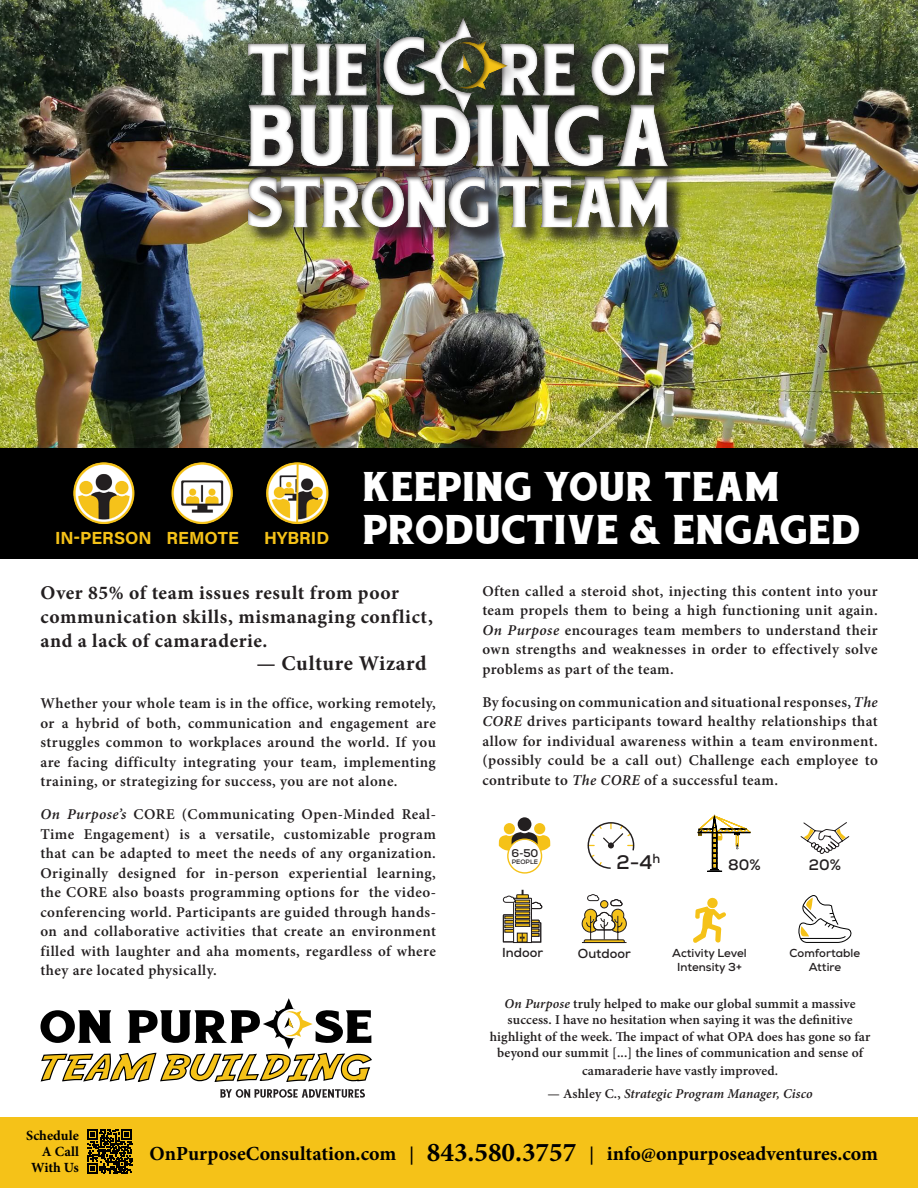
<style>
.page{position:relative;width:918px;height:1188px;background:#fff}
.page>*{position:absolute;margin:0;border:0;box-sizing:border-box;transform-origin:0 0}
.t1{font:88.95px "Chuck Noon";letter-spacing:.03em;color:#fff}
.t2{font:75px "Chuck Noon";letter-spacing:-.005em;color:#fff}
.t3{font:73.35px "Chuck Noon";letter-spacing:-.01em;color:#fff}
.t4{font:36.9px "Chuck Noon";letter-spacing:.045em;color:#fff;scale:1.1 1}
.t5{font:700 21px "Minion Pro";letter-spacing:.025em;color:#231f20}
.t6{font:700 19.95px "Minion Pro";color:#000}
.t7{font:700 19.65px "Nexa";color:#231f20}
.t8{font:700 19.5px/24px "Minion Pro";letter-spacing:.03em;color:#231f20}
.t9{font:17.55px "Acumin Variable Concept";color:#f5c218}
.t10{font:700 15.15px "Nexa";color:#231f20}
.t11{font:600 15px/19.5px "Minion Pro";letter-spacing:.025em;color:#231f20;text-align:justify}
.t12{font:700 14.1px/15.6px "Minion Pro";letter-spacing:.005em;color:#000;text-align:right}
.t13{font:600 13.5px/16.5px "Minion Pro";letter-spacing:.01em;color:#231f20;text-align:center}
.t14{font:italic 600 13.5px "Minion Pro";letter-spacing:.005em;color:#231f20}
.t15{font:700 13.05px "Nexa";color:#231f20}
.t16{font:700 11.55px/14px "Nexa";color:#231f20;text-align:center}
.t17{font:700 11.1px "Nexa";color:#231f20}
.t18{font:700 6.45px "Nexa";letter-spacing:.015em;color:#231f20}
.s1{font-style:italic}
.s2{font-style:normal}
.s3{font-family:"Century Gothic";font-size:19.65px}
.s4{font-size:27.15px}
</style>
<div class="page">
<img style="left:0;top:0;width:918px;height:448px">
<svg style="left:40px;top:998px;width:332px;height:84px"></svg>
<svg style="left:220px;top:1089px;width:145px;height:9px"></svg>
<div style="left:0;top:1118px;width:918px;height:70px;background:#f5c218"></div>
<div style="left:0;top:448px;width:918px;height:111px;background:#000"></div>
<svg style="left:87px;top:1129px;width:45px;height:45px"></svg>
<img style="left:266px;top:462px;width:62px;height:62px">
<img style="left:73px;top:462px;width:62px;height:62px">
<img style="left:171px;top:462px;width:62px;height:62px">
<div style="left:707px;top:898px;width:11px;height:11px;background:#f5c218;border-radius:5px"></div>
<svg style="left:693px;top:906px;width:33px;height:37px"></svg>
<svg style="left:581px;top:894px;width:46px;height:49px"></svg>
<svg style="left:798px;top:895px;width:54px;height:48px"></svg>
<svg style="left:697px;top:814px;width:54px;height:58px"></svg>
<svg style="left:800px;top:822px;width:50px;height:32px"></svg>
<svg style="left:587px;top:822px;width:48px;height:47px"></svg>
<svg style="left:503px;top:890px;width:39px;height:53px"></svg>
<div style="left:515px;top:916px;width:15px;height:3px;border:1px solid #231f20"></div>
<div style="left:515px;top:919px;width:15px;height:4px;border:1px solid #231f20"></div>
<div style="left:515px;top:923px;width:15px;height:4px;border:1px solid #231f20"></div>
<div style="left:515px;top:904px;width:15px;height:3px;border:1px solid #231f20"></div>
<div style="left:515px;top:908px;width:15px;height:3px;border:1px solid #231f20"></div>
<div style="left:515px;top:912px;width:15px;height:3px;border:1px solid #231f20"></div>
<div style="left:504px;top:823px;width:11px;height:11px;background:#f5c218;border-radius:50%"></div>
<div style="left:534px;top:823px;width:11px;height:11px;background:#f5c218;border-radius:50%"></div>
<div style="left:518px;top:817px;width:14px;height:14px;background:#231f20;border-radius:50%"></div>
<svg style="left:499px;top:832px;width:51px;height:19px"></svg>
<div style="left:507px;top:839px;width:35px;height:35px;border:1px solid #f5c218;border-radius:50%"></div>
<div style="left:238px;top:27px;width:449px;height:219px;background:#231f20;opacity:.71"></div>
<div style="left:248px;top:29px;width:510px;height:206px;background:#231f20;opacity:.75"></div>
<div style="left:407px;top:10px;width:117px;height:120px;background:#231f20;opacity:.71"></div>
<div style="left:412px;top:16px;width:97px;height:99px;background:#231f20;opacity:.75"></div>
<h2 class="t2" style="left:248px;top:30px;width:424px">the C re of</h2>
<h1 class="t1" style="left:248px;top:88px;width:424px">building a</h1>
<h3 class="t3" style="left:248px;top:163px;width:424px">strong team</h3>
<p class="t9" style="left:55px;top:526px;width:98px">IN-PERSON</p>
<p class="t9" style="left:166px;top:526px;width:74px">REMOTE</p>
<p class="t9" style="left:264px;top:526px;width:67px">HYBRID</p>
<p class="t4" style="left:364px;top:469px;width:379px">KEEPING YOUR TEAM</p>
<p class="t4" style="left:364px;top:512px;width:453px">PRODUCTIVE &amp; ENGAGED</p>
<p class="t8" style="left:40px;top:582px;width:394px">Over 85% of team issues result from poor communication skills, mismanaging conflict, and a lack of camaraderie.</p>
<p class="t5" style="left:256px;top:650px;width:172px">— Culture Wizard</p>
<p class="t11" style="left:40px;top:694px;width:397px">Whether your whole team is in the office, working remotely, or a hybrid of both, communication and engagement are struggles common to workplaces around the world. If you are facing difficulty integrating your team, implementing training, or strategizing for success, you are not alone.</p>
<p class="t11" style="left:40px;top:805px;width:397px"><span class="s1">On Purpose’s</span> CORE (Communicating Open-Minded Real-Time Engagement) is a versatile, customizable program that can be adapted to meet the needs of any organization.<br>Originally designed for in-person experiential learning, the CORE also boasts programming options for the video&shy;conferencing world. Participants are guided through hands&shy;on and collaborative activities that create an environment filled with laughter and aha moments, regardless of where they are located physically.</p>
<p class="t11" style="left:482px;top:582px;width:397px">Often called a steroid shot, injecting this content into your team propels them to being a high functioning unit again.<br><span class="s1">On Purpose</span> encourages team members to understand their own strengths and weaknesses in order to effectively solve problems as part of the team.</p>
<p class="t11" style="left:482px;top:693px;width:397px">By focusing on communication and situational responses, <span class="s1">The CORE</span> drives participants toward healthy relationships that allow for individual awareness within a team environment. (possibly could be a call out) Challenge each employee to contribute to <span class="s1">The CORE</span> of a successful team.</p>
<p class="t17" style="left:512px;top:846px;width:28px">6-50</p>
<p class="t18" style="left:512px;top:857px;width:28px">PEOPLE</p>
<p class="t15" style="left:502px;top:944px;width:42px">Indoor</p>
<p class="t15" style="left:652px;top:850px;width:9px">h</p>
<p class="t7" style="left:616px;top:849px;width:38px">2-4</p>
<p class="t10" style="left:728px;top:856px;width:34px">80%</p>
<p class="t10" style="left:809px;top:856px;width:34px">20%</p>
<p class="t16" style="left:672px;top:946px;width:76px">Activity Level<br>Intensity 3+</p>
<p class="t15" style="left:578px;top:945px;width:54px">Outdoor</p>
<p class="t16" style="left:790px;top:946px;width:72px">Comfortable<br>Attire</p>
<p class="t13" style="left:490px;top:996px;width:382px"><span class="s1">On Purpose</span> truly helped to make our global summit a massive success. I have no hesitation when saying it was the definitive highlight of the week. The impact of what OPA does has gone so far beyond our summit [...] the lines of communication and sense of</p>
<p class="t13" style="left:582px;top:1063px;width:198px">camaraderie have vastly improved.</p>
<p class="t14" style="left:547px;top:1085px;width:267px"><span class="s2">— Ashley C.,</span> Strategic Program Manager, Cisco</p>
<p class="t12" style="left:26px;top:1129px;width:54px">Schedule<br>A Call</p>
<p class="t12" style="left:31px;top:1160px;width:49px">With Us</p>
<p class="t6" style="left:150px;top:1142px;width:730px">OnPurposeConsultation.com <span class="s3">|</span> <span class="s4">843.580.3757</span> <span class="s3">|</span> info@onpurposeadventures.com</p>
</div>
